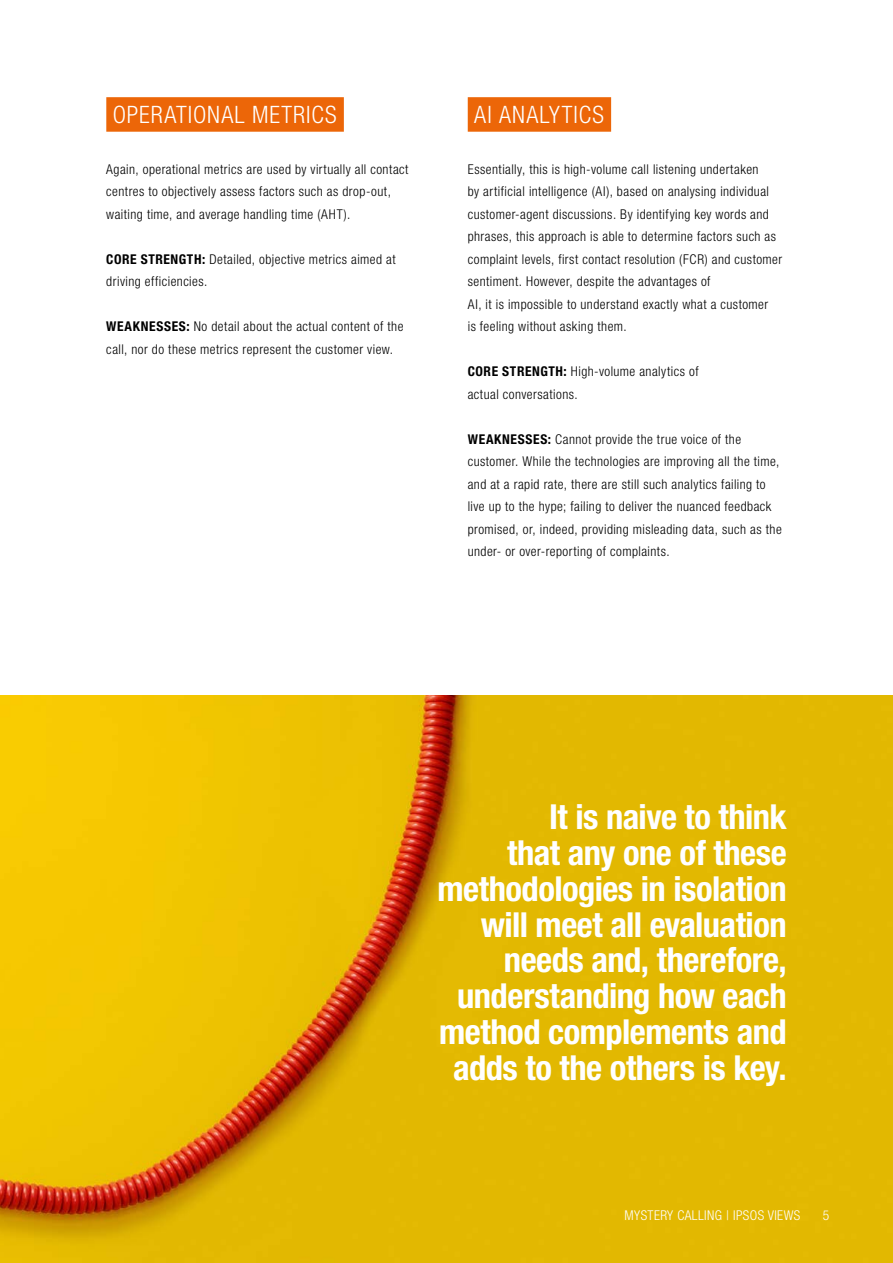
<style>
.page{position:relative;width:893px;height:1263px;background:#fff}
.page>*{position:absolute;margin:0;border:0;box-sizing:border-box;transform-origin:0 0}
.t1{font:700 condensed 34.5px/36px "Helvetica Neue LT Std";letter-spacing:-.015em;color:#fff;text-align:right}
.t2{font:300 condensed 24px "Helvetica Neue LT Std";letter-spacing:.045em;color:#fff}
.t3{font:300 condensed 13.5px/22.5px "Helvetica Neue LT Std";letter-spacing:.035em;color:#000}
.t4{font:300 condensed 13.5px "Helvetica Neue LT Std";letter-spacing:.03em;color:#fff}
.s1{font-weight:700}
</style>
<div class="page">
<img style="left:0;top:695px;width:893px;height:568px">
<div style="left:106px;top:97px;width:238px;height:35px;background:#ec6608"></div>
<div style="left:468px;top:97px;width:143px;height:35px;background:#ec6608"></div>
<h2 class="t2" style="left:113px;top:101px;width:225px">OPERATIONAL METRICS</h2>
<p class="t3" style="left:106px;top:158px;width:304px">Again, operational metrics are used by virtually all contact centres to objectively assess factors such as drop-out, waiting time, and average handling time (AHT).</p>
<p class="t3" style="left:106px;top:248px;width:291px"><span class="s1">CORE STRENGTH:</span> Detailed, objective metrics aimed at driving efficiencies.</p>
<p class="t3" style="left:106px;top:315px;width:299px"><span class="s1">WEAKNESSES:</span> No detail about the actual content of the call, nor do these metrics represent the customer view.</p>
<h2 class="t2" style="left:474px;top:101px;width:131px">AI ANALYTICS</h2>
<p class="t3" style="left:468px;top:158px;width:316px">Essentially, this is high-volume call listening undertaken<br>by artificial intelligence (AI), based on analysing individual customer-agent discussions. By identifying key words and phrases, this approach is able to determine factors such as complaint levels, first contact resolution (FCR) and customer sentiment. However, despite the advantages of<br>AI, it is impossible to understand exactly what a customer<br>is feeling without asking them.</p>
<p class="t3" style="left:468px;top:360px;width:232px"><span class="s1">CORE STRENGTH:</span> High-volume analytics of actual conversations.</p>
<p class="t3" style="left:468px;top:428px;width:316px"><span class="s1">WEAKNESSES:</span> Cannot provide the true voice of the customer. While the technologies are improving all the time, and at a rapid rate, there are still such analytics failing to live up to the hype; failing to deliver the nuanced feedback promised, or, indeed, providing misleading data, such as the under- or over-reporting of complaints.</p>
<h1 class="t1" style="left:437px;top:798px;width:351px">It is naive to think<br>that any one of these methodologies in isolation will meet all evaluation needs and, therefore, understanding how each method complements and adds to the others is key.</h1>
<p class="t4" style="left:625px;top:1208px;width:177px">MYSTERY CALLING | IPSOS VIEWS</p>
<p class="t4" style="left:823px;top:1208px;width:8px">5</p>
</div>
